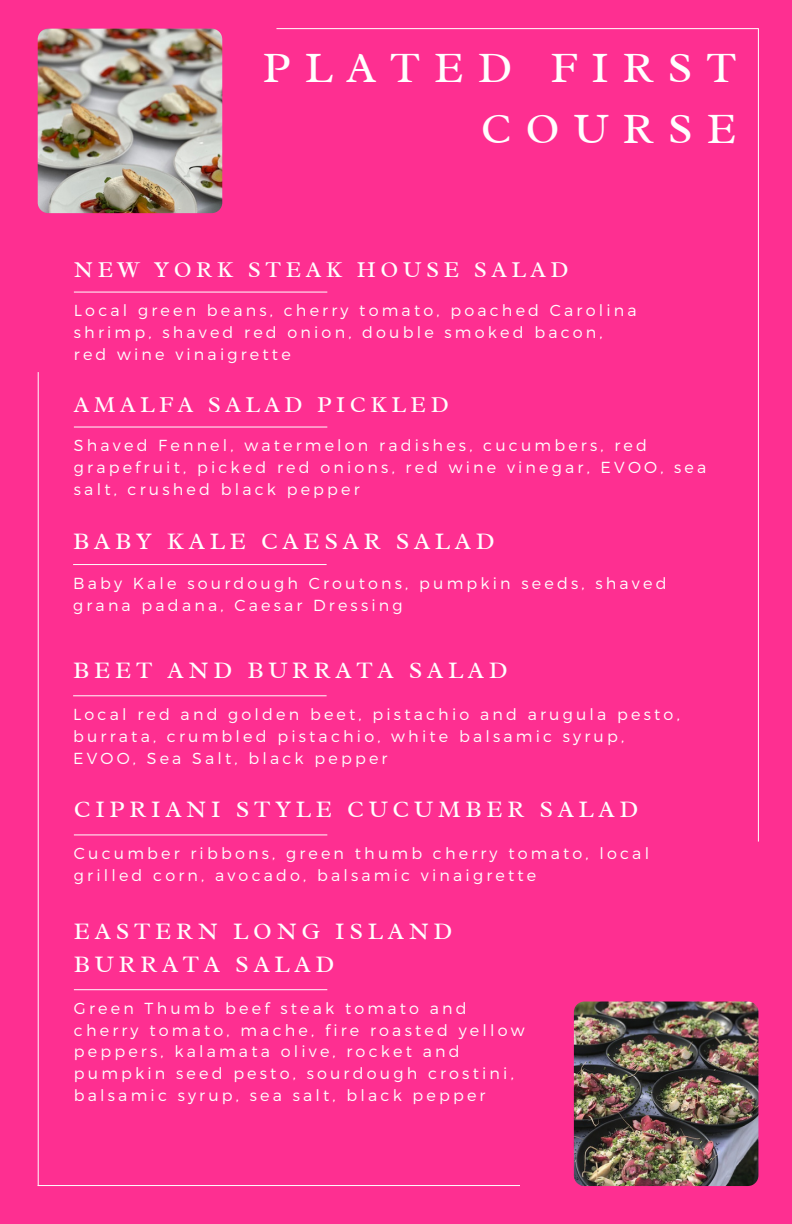
<style>
.page{position:relative;width:792px;height:1224px;background:#fe2f91}
.page>*{position:absolute;margin:0;border:0;box-sizing:border-box;transform-origin:0 0}
.t1{font:43.9px/60.8px "Radley";letter-spacing:.32em;color:#fffefe;text-align:right}
.t2{font:23.9px/33px "Radley";letter-spacing:.2em;color:#fffefe}
.t3{font:22.9px "Radley";letter-spacing:.2em;color:#fffefe}
.t4{font:300 16px/21.8px "Montserrat";letter-spacing:.2em;color:#fffefe}
</style>
<div class="page">
<hr style="left:276px;top:28px;width:483px;height:1px;background:#fffefe">
<hr style="left:38px;top:372px;width:1px;height:814px;background:#fffefe">
<hr style="left:38px;top:1185px;width:482px;height:1px;background:#fffefe">
<hr style="left:758px;top:29px;width:1px;height:813px;background:#fffefe">
<img style="left:574px;top:1002px;width:184px;height:184px;border-radius:11px">
<img style="left:38px;top:29px;width:184px;height:184px;border-radius:11px">
<hr style="left:73px;top:564px;width:254px;height:1px;background:#fffefe">
<hr style="left:74px;top:427px;width:253px;height:1px;background:#fffefe">
<hr style="left:73px;top:695px;width:254px;height:1px;background:#fffefe">
<hr style="left:74px;top:292px;width:253px;height:1px;background:#fffefe">
<hr style="left:74px;top:835px;width:253px;height:1px;background:#fffefe">
<hr style="left:74px;top:989px;width:253px;height:1px;background:#fffefe">
<p class="t1" style="left:263px;top:37px;width:475px">PLATED FIRST<br>COURSE</p>
<p class="t3" style="left:74px;top:255px;width:496px">NEW YORK STEAK HOUSE SALAD</p>
<p class="t4" style="left:74px;top:299px;width:564px">Local green beans, cherry tomato, poached Carolina shrimp, shaved red onion, double smoked bacon, red wine vinaigrette</p>
<p class="t3" style="left:74px;top:390px;width:376px">AMALFA SALAD PICKLED</p>
<p class="t4" style="left:74px;top:434px;width:634px">Shaved Fennel, watermelon radishes, cucumbers, red grapefruit, picked red onions, red wine vinegar, EVOO, sea salt, crushed black pepper</p>
<p class="t2" style="left:73px;top:524px;width:423px">BABY KALE CAESAR SALAD</p>
<p class="t4" style="left:73px;top:571px;width:595px">Baby Kale sourdough Croutons, pumpkin seeds, shaved grana padana, Caesar Dressing</p>
<p class="t2" style="left:73px;top:654px;width:436px">BEET AND BURRATA SALAD</p>
<p class="t4" style="left:73px;top:703px;width:608px">Local red and golden beet, pistachio and arugula pesto, burrata, crumbled pistachio, white balsamic syrup,<br>EVOO, Sea Salt, black pepper</p>
<p class="t2" style="left:74px;top:793px;width:566px">CIPRIANI STYLE CUCUMBER SALAD</p>
<p class="t4" style="left:74px;top:842px;width:577px">Cucumber ribbons, green thumb cherry tomato, local grilled corn, avocado, balsamic vinaigrette</p>
<p class="t2" style="left:74px;top:915px;width:380px">EASTERN LONG ISLAND<br>BURRATA SALAD</p>
<p class="t4" style="left:74px;top:997px;width:452px">Green Thumb beef steak tomato and cherry tomato, mache, fire roasted yellow peppers, kalamata olive, rocket and pumpkin seed pesto, sourdough crostini, balsamic syrup, sea salt, black pepper</p>
</div>
